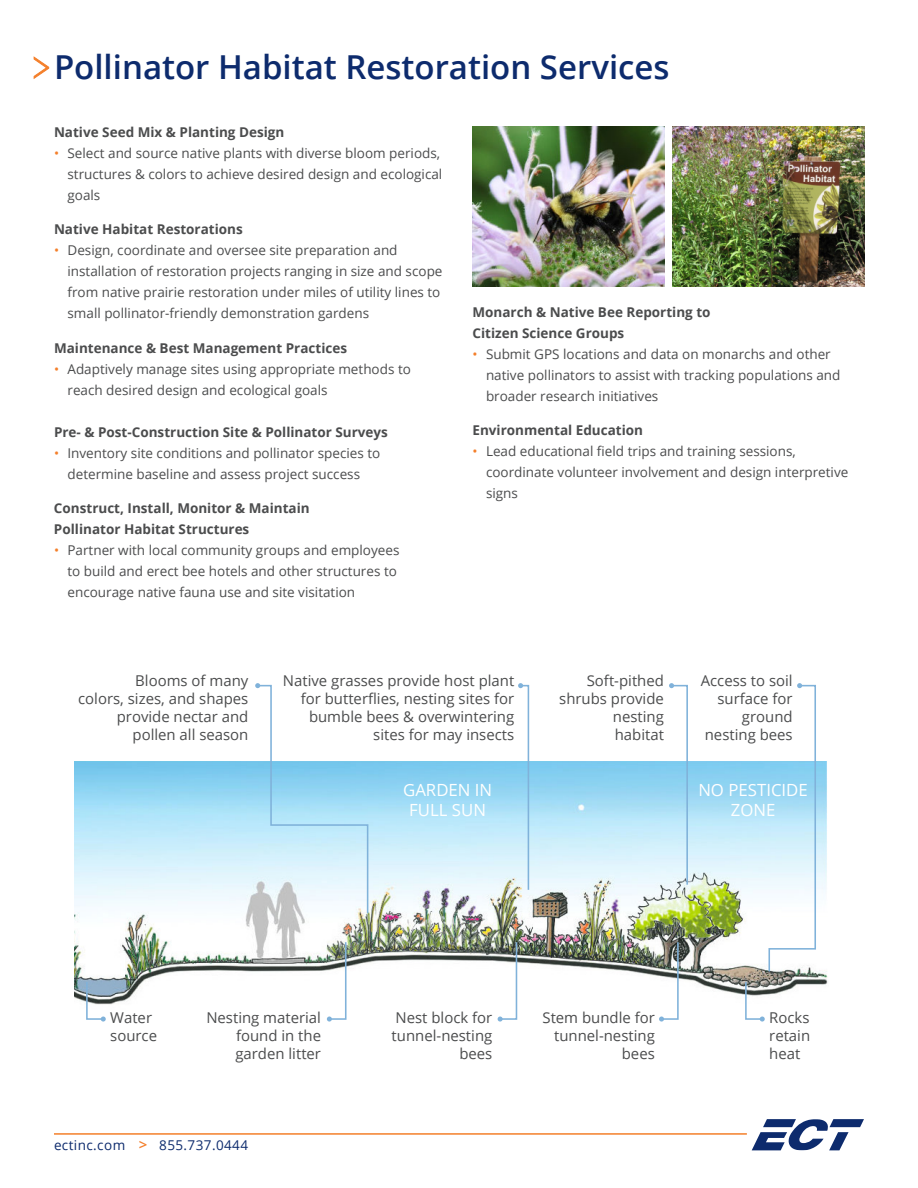
<style>
.page{position:relative;width:918px;height:1188px;background:#fff}
.page>*{position:absolute;margin:0;border:0;box-sizing:border-box;transform-origin:0 0}
.t1{font:600 33px "Open Sans";color:#0d2b6d}
.t2{font:16.8px/20.1px "Open Sans";color:#fff;text-align:center}
.t3{font:14.85px/17.9px "Open Sans";color:#4b4c4d;text-align:right}
.t4{font:13.5px/21px "Open Sans";color:#4b4c4d}
.t5{font:700 13.5px/21px "Open Sans";color:#4b4c4d}
.t6{font:13.5px "Open Sans";letter-spacing:.03em;color:#0d2b6d}
.s1{color:#f47f2a}
.s2{font-weight:600;font-size:15px;color:#f47f2a}
</style>
<div class="page">
<svg style="left:752px;top:1119px;width:112px;height:31px"></svg>
<hr style="left:54px;top:1133px;width:693px;height:2px;background:#f47f2a">
<svg style="left:33px;top:56px;width:16px;height:23px"></svg>
<img style="left:74px;top:762px;width:754px;height:258px">
<svg style="left:85px;top:980px;width:21px;height:42px"></svg>
<svg style="left:327px;top:941px;width:20px;height:81px"></svg>
<svg style="left:498px;top:941px;width:20px;height:81px"></svg>
<svg style="left:659px;top:941px;width:20px;height:81px"></svg>
<svg style="left:255px;top:683px;width:114px;height:232px"></svg>
<svg style="left:518px;top:683px;width:12px;height:208px"></svg>
<svg style="left:669px;top:683px;width:20px;height:203px"></svg>
<svg style="left:768px;top:683px;width:49px;height:290px"></svg>
<svg style="left:744px;top:980px;width:21px;height:42px"></svg>
<img style="left:472px;top:126px;width:192px;height:160px">
<img style="left:673px;top:126px;width:191px;height:160px">
<h1 class="t1" style="left:54px;top:49px;width:617px">Pollinator Habitat Restoration Services</h1>
<p class="t5" style="left:54px;top:123px;width:232px">Native Seed Mix &amp; Planting Design</p>
<p class="t4" style="left:68px;top:142px;width:376px;text-indent:-14px"><span class="s1">•</span> Select and source native plants with diverse bloom periods, structures &amp; colors to achieve desired design and ecological goals</p>
<p class="t5" style="left:54px;top:220px;width:190px">Native Habitat Restorations</p>
<p class="t4" style="left:68px;top:239px;width:377px;text-indent:-14px"><span class="s1">•</span> Design, coordinate and oversee site preparation and installation of restoration projects ranging in size and scope from native prairie restoration under miles of utility lines to small pollinator-friendly demonstration gardens</p>
<p class="t5" style="left:54px;top:339px;width:295px">Maintenance &amp; Best Management Practices</p>
<p class="t4" style="left:68px;top:358px;width:345px;text-indent:-14px"><span class="s1">•</span> Adaptively manage sites using appropriate methods to reach desired design and ecological goals</p>
<p class="t5" style="left:54px;top:423px;width:335px">Pre- &amp; Post-Construction Site &amp; Pollinator Surveys</p>
<p class="t4" style="left:54px;top:442px;width:328px;text-align:center"><span class="s1">•</span> Inventory site conditions and pollinator species to determine baseline and assess project success</p>
<p class="t5" style="left:54px;top:499px;width:257px">Construct, Install, Monitor &amp; Maintain<br>Pollinator Habitat Structures</p>
<p class="t4" style="left:68px;top:539px;width:333px;text-indent:-14px"><span class="s1">•</span> Partner with local community groups and employees to build and erect bee hotels and other structures to encourage native fauna use and site visitation</p>
<p class="t5" style="left:472px;top:303px;width:240px">Monarch &amp; Native Bee Reporting to<br>Citizen Science Groups</p>
<p class="t4" style="left:486px;top:345px;width:356px;text-indent:-14px"><span class="s1">•</span> Submit GPS locations and data on monarchs and other native pollinators to assist with tracking populations and broader research initiatives</p>
<p class="t5" style="left:472px;top:421px;width:172px">Environmental Education</p>
<p class="t4" style="left:486px;top:440px;width:364px;text-indent:-14px"><span class="s1">•</span> Lead educational field trips and training sessions, coordinate volunteer involvement and design interpretive signs</p>
<p class="t3" style="left:78px;top:674px;width:172px">Blooms of many<br>colors, sizes, and shapes provide nectar and pollen all season</p>
<p class="t3" style="left:283px;top:672px;width:233px">Native grasses provide host plant for butterflies, nesting sites for bumble bees &amp; overwintering sites for may insects</p>
<p class="t3" style="left:559px;top:674px;width:106px">Soft-pithed shrubs provide nesting<br>habitat</p>
<p class="t3" style="left:701px;top:674px;width:93px">Access to soil surface for ground nesting bees</p>
<p class="t2" style="left:403px;top:781px;width:91px">GARDEN IN<br>FULL SUN</p>
<p class="t2" style="left:698px;top:781px;width:111px">NO PESTICIDE<br>ZONE</p>
<p class="t3" style="left:110px;top:1010px;width:48px;text-align:left">Water source</p>
<p class="t3" style="left:235px;top:1008px;width:87px;text-align:justify;text-indent:-29px">Nesting material found in the garden litter</p>
<p class="t6" style="left:54px;top:1138px;width:196px">ectinc.com <span class="s2">&gt;</span> 855.737.0444</p>
<p class="t3" style="left:392px;top:1010px;width:102px">Nest block for tunnel-nesting bees</p>
<p class="t3" style="left:542px;top:1010px;width:114px">Stem bundle for tunnel-nesting bees</p>
<p class="t3" style="left:769px;top:1010px;width:42px;text-align:justify">Rocks retain heat</p>
</div>
